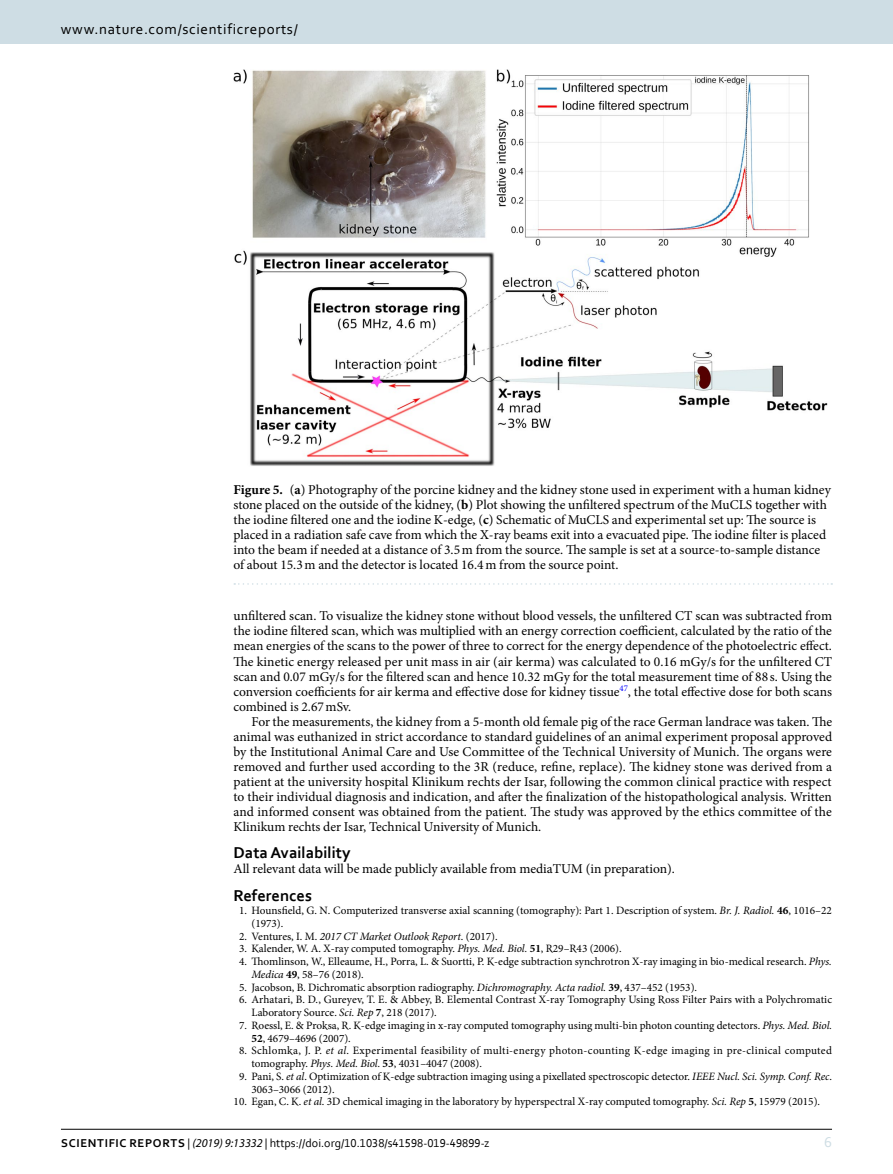
<style>
.page{position:relative;width:893px;height:1174px;background:#fff}
.page>*{position:absolute;margin:0;border:0;box-sizing:border-box;transform-origin:0 0}
.t1{font:700 16.5px "Corbel";color:#000}
.t2{font:15px "Corbel 2";letter-spacing:.045em;color:#000}
.t3{font:15px "Corbel 2";color:#cedde4}
.t4{font:13.5px/15px "Minion Pro";color:#000;text-align:justify}
.t5{font:12px "Corbel";color:#000}
.t6{font:11.25px/12.8px "Minion Pro";color:#000}
.t7{font:11.25px/12.8px "Minion Pro";letter-spacing:.025em;color:#000}
.t8{font:italic 11.25px "Minion Pro";letter-spacing:-.005em;color:#000}
.s1{font-weight:700}
.s2{font-style:italic}
.s3{font-style:normal}
.s4{font-family:"Corbel Bold 2"}
.s5{font-family:"Corbel 2"}
.s6{font-family:"Myriad Pro";font-style:italic}
</style>
<div class="page">
<hr style="left:61px;top:1129px;width:771px;height:1px;background:#000">
<div style="left:0;top:0;width:893px;height:43px;background:#cedde4"></div>
<img style="left:233px;top:70px;width:594px;height:396px">
<svg style="left:234px;top:583px;width:598px;height:1px"></svg>
<p class="t2" style="left:61px;top:19px;width:238px">www.nature.com/scientificreports/</p>
<p class="t4" style="left:233px;top:482px;width:599px;text-align:left"><span class="s1">Figure 5.</span> (<span class="s1">a</span>) Photography of the porcine kidney and the kidney stone used in experiment with a human kidney stone placed on the outside of the kidney, (<span class="s1">b</span>) Plot showing the unfiltered spectrum of the MuCLS together with the iodine filtered one and the iodine K-edge, (<span class="s1">c</span>) Schematic of MuCLS and experimental set up: The source is placed in a radiation safe cave from which the X-ray beams exit into a evacuated pipe. The iodine filter is placed into the beam if needed at a distance of 3.5m from the source. The sample is set at a source-to-sample distance of about 15.3m and the detector is located 16.4m from the source point.</p>
<p class="t4" style="left:233px;top:609px;width:600px">unfiltered scan. To visualize the kidney stone without blood vessels, the unfiltered CT scan was subtracted from the iodine filtered scan, which was multiplied with an energy correction coefficient, calculated by the ratio of the mean energies of the scans to the power of three to correct for the energy dependence of the photoelectric effect.<br>The kinetic energy released per unit mass in air (air kerma) was calculated to 0.16 mGy/s for the unfiltered CT scan and 0.07 mGy/s for the filtered scan and hence 10.32 mGy for the total measurement time of 88 s. Using the conversion coefficients for air kerma and effective dose for kidney tissue<sup>47</sup>, the total effective dose for both scans combined is 2.67mSv.</p>
<p class="t4" style="left:233px;top:714px;width:600px;text-indent:18px">For the measurements, the kidney from a 5-month old female pig of the race German landrace was taken. The animal was euthanized in strict accordance to standard guidelines of an animal experiment proposal approved by the Institutional Animal Care and Use Committee of the Technical University of Munich. The organs were removed and further used according to the 3R (reduce, refine, replace). The kidney stone was derived from a patient at the university hospital Klinikum rechts der Isar, following the common clinical practice with respect to their individual diagnosis and indication, and after the finalization of the histopathological analysis. Written and informed consent was obtained from the patient. The study was approved by the ethics committee of the Klinikum rechts der Isar, Technical University of Munich.</p>
<p class="t1" style="left:233px;top:842px;width:119px">Data Availability</p>
<p class="t4" style="left:233px;top:861px;width:443px">All relevant data will be made publicly available from mediaTUM (in preparation).</p>
<p class="t1" style="left:233px;top:885px;width:80px">References</p>
<p class="t6" style="left:251px;top:904px;width:582px;text-indent:-12px">1. Hounsfield, G. N. Computerized transverse axial scanning (tomography): Part 1. Description of system. <span class="s2">Br. J. Radiol.</span> <span class="s1">46</span>, 1016–22 (1973).</p>
<p class="t8" style="left:239px;top:928px;width:260px"><span class="s3">2. Ventures, I. M.</span> 2017 CT Market Outlook Report<span class="s3">. (2017).</span></p>
<p class="t6" style="left:239px;top:942px;width:384px">3. Kalender, W. A. X-ray computed tomography. <span class="s2">Phys. Med. Biol.</span> <span class="s1">51</span>, R29–R43 (2006).</p>
<p class="t6" style="left:251px;top:955px;width:582px;text-indent:-12px">4. Thomlinson, W., Elleaume, H., Porra, L. &amp; Suortti, P. K-edge subtraction synchrotron X-ray imaging in bio-medical research. <span class="s2">Phys.<br>Medica</span> <span class="s1">49</span>, 58–76 (2018).</p>
<p class="t6" style="left:239px;top:980px;width:460px">5. Jacobson, B. Dichromatic absorption radiography. <span class="s2">Dichromography. Acta radiol.</span> <span class="s1">39</span>, 437–452 (1953).</p>
<p class="t6" style="left:251px;top:993px;width:582px;text-indent:-12px">6. Arhatari, B. D., Gureyev, T. E. &amp; Abbey, B. Elemental Contrast X-ray Tomography Using Ross Filter Pairs with a Polychromatic<br>Laboratory Source. <span class="s2">Sci. Rep</span> <span class="s1">7</span>, 218 (2017).</p>
<p class="t6" style="left:251px;top:1019px;width:582px;text-indent:-12px">7. Roessl, E. &amp; Proksa, R. K-edge imaging in x-ray computed tomography using multi-bin photon counting detectors. <span class="s2">Phys. Med. Biol.<br></span><span class="s1">52</span>, 4679–4696 (2007).</p>
<p class="t7" style="left:251px;top:1044px;width:582px;text-indent:-12px">8. Schlomka, J. P. <span class="s2">et al</span>. Experimental feasibility of multi-energy photon-counting K-edge imaging in pre-clinical computed tomography. <span class="s2">Phys. Med. Biol.</span> <span class="s1">53</span>, 4031–4047 (2008).</p>
<p class="t6" style="left:251px;top:1070px;width:582px;text-indent:-12px">9. Pani, S. <span class="s2">et al</span>. Optimization of K-edge subtraction imaging using a pixellated spectroscopic detector. <span class="s2">IEEE Nucl. Sci. Symp. Conf. Rec</span>.<br>3063–3066 (2012).</p>
<p class="t6" style="left:234px;top:1095px;width:588px">10. Egan, C. K. <span class="s2">et al</span>. 3D chemical imaging in the laboratory by hyperspectral X-ray computed tomography. <span class="s2">Sci. Rep</span> <span class="s1">5</span>, 15979 (2015).</p>
<p class="t5" style="left:61px;top:1135px;width:430px"><span class="s4">SCIENTIFIC REPORTS</span> <span class="s5">|</span> <span class="s6">(2019) 9:13332</span> <span class="s5">|</span> https://doi.org/10.1038/s41598-019-49899-z</p>
<p class="t3" style="left:824px;top:1132px;width:9px">6</p>
</div>
